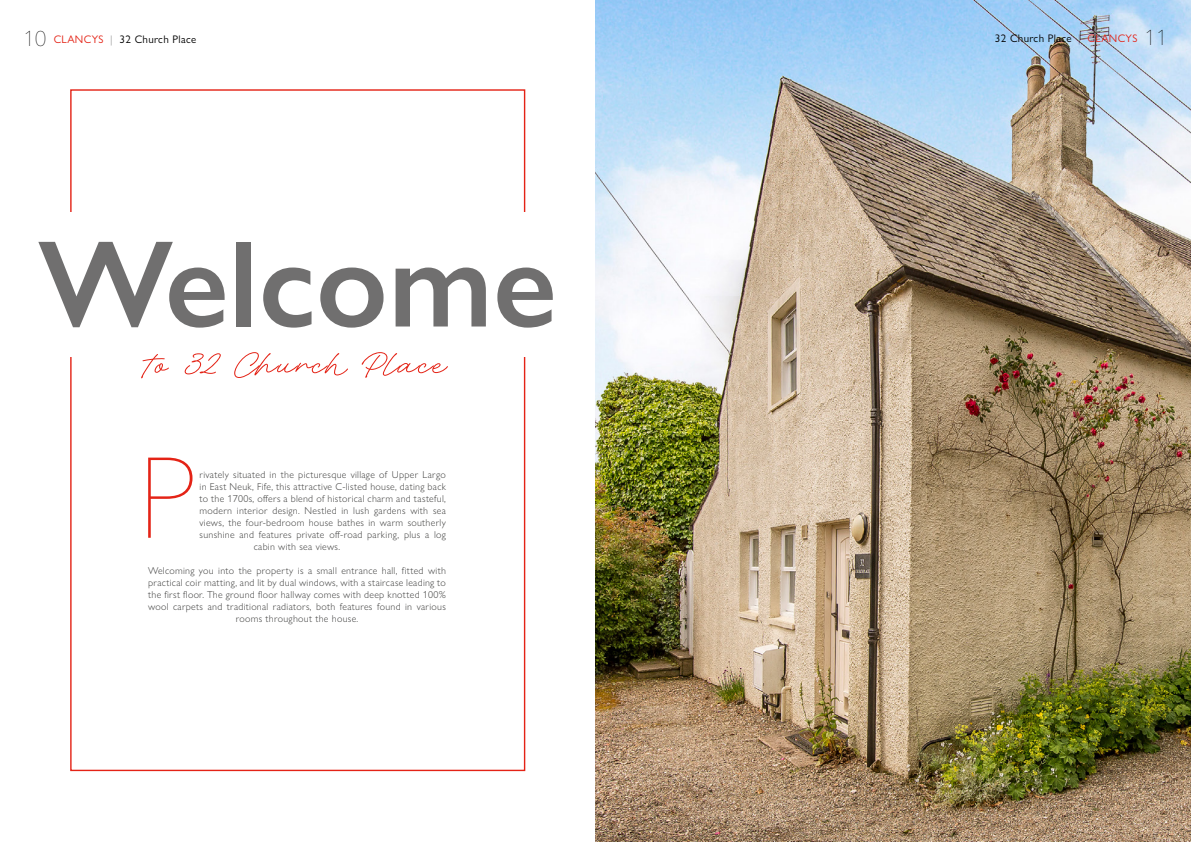
<style>
.page{position:relative;width:1191px;height:842px;background:#fff}
.page>*{position:absolute;margin:0;border:0;box-sizing:border-box;transform-origin:0 0}
.t1{font:600 124.1px "Gill Sans Nova";color:#706f6f}
.t2{font:200 117.6px "Gill Sans Nova";color:#e42316}
.t3{font:48px "Adventures Unlimited Script";letter-spacing:.02em;color:#e42316;scale:1.07 1}
.t4{font:11px "Gill Sans Nova";letter-spacing:.03em;color:#000}
.t5{font:300 10px/12px "Gill Sans Nova";letter-spacing:.03em;color:#3c3c3b;text-align:center}
.s1{font-weight:200;font-size:22px}
.s2{color:#e42316}
.s3{font-weight:200}
</style>
<div class="page">
<img style="left:595px;top:0;width:596px;height:842px">
<p class="t4" style="left:24px;top:32px;width:174px"><span class="s1">10</span> <span class="s2">CLANCYS</span> <span class="s3">|</span> 32 Church Place</p>
<p class="t4" style="left:995px;top:32px;width:174px">32 Church Place <span class="s3">|</span> <span class="s2">CLANCYS</span> <span class="s1">11</span></p>
<p class="t1" style="left:38px;top:208px;width:520px">Welcome</p>
<p class="t3" style="left:147px;top:344px;width:281px">to 32 Church Place</p>
<p class="t2" style="left:139px;top:426px;width:59px">P</p>
<p class="t5" style="left:199px;top:468px;width:248px">rivately situated in the picturesque village of Upper Largo</p>
<p class="t5" style="left:199px;top:480px;width:248px">in East Neuk, Fife, this attractive C-listed house, dating back</p>
<p class="t5" style="left:199px;top:492px;width:248px">to the 1700s, offers a blend of historical charm and tasteful,</p>
<p class="t5" style="left:199px;top:504px;width:248px">modern interior design. Nestled in lush gardens with sea</p>
<p class="t5" style="left:199px;top:516px;width:248px">views, the four-bedroom house bathes in warm southerly</p>
<p class="t5" style="left:199px;top:528px;width:248px">sunshine and features private off-road parking, plus a log</p>
<p class="t5" style="left:254px;top:540px;width:88px">cabin with sea views.</p>
<p class="t5" style="left:148px;top:564px;width:299px">Welcoming you into the property is a small entrance hall, fitted with practical coir matting, and lit by dual windows, with a staircase leading to the first floor. The ground floor hallway comes with deep knotted 100% wool carpets and traditional radiators, both features found in various rooms throughout the house.</p>
</div>
